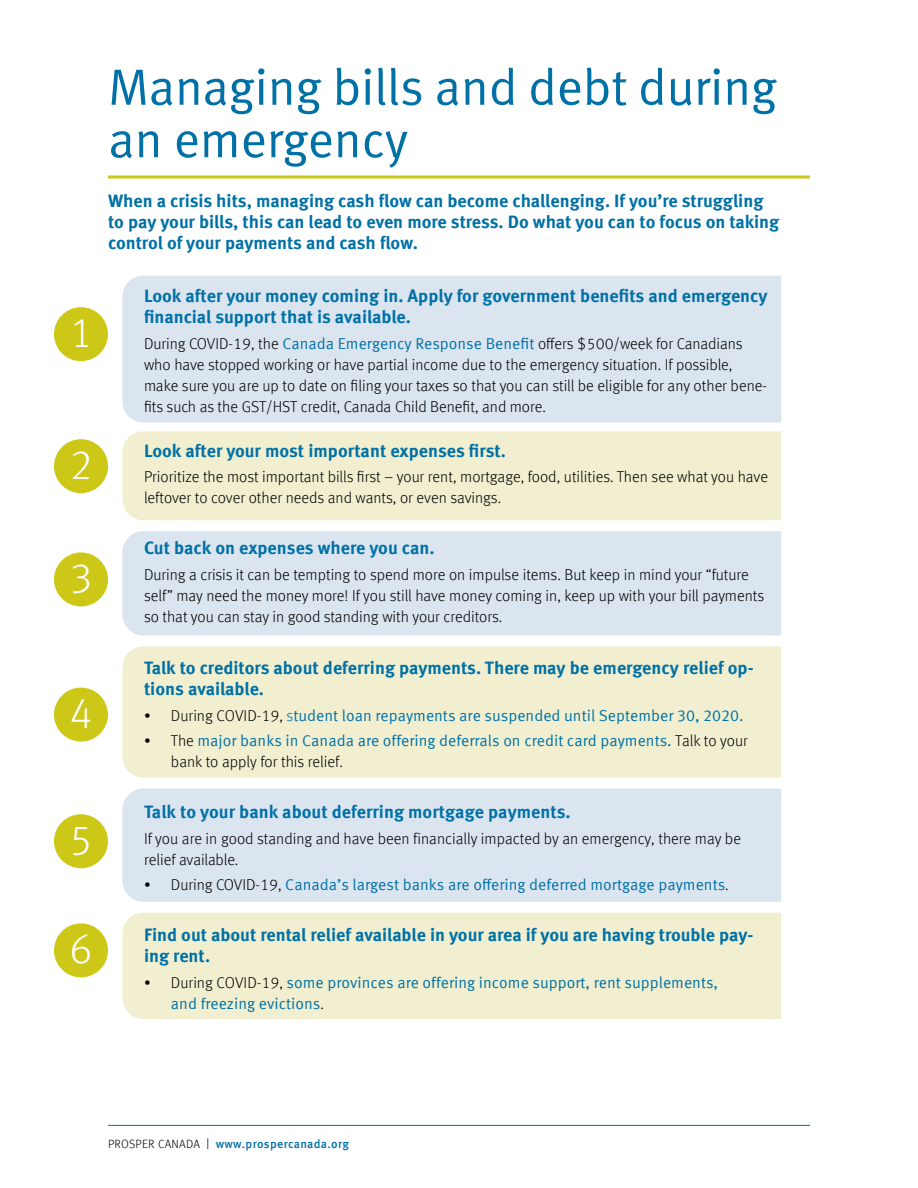
<style>
.page{position:relative;width:918px;height:1188px;background:#fff}
.page>*{position:absolute;margin:0;border:0;box-sizing:border-box;transform-origin:0 0}
.t1{font:51px/52.5px "Meta Offc Norm";letter-spacing:-.01em;color:#0071a6}
.t2{font:300 42px "Meta Offc";color:#fff}
.t3{font:700 18px/21px "Meta Offc";color:#0071a6}
.t4{font:300 15.75px/21px "Meta Offc";color:#000}
.t5{font:15.75px "Meta Offc Norm";color:#0071a6}
.t6{font:15.75px/21px "Meta Offc Norm";color:#0071a5}
.t7{font:500 12px "Meta Offc";letter-spacing:.02em;color:#0071a6}
.s1{font-family:"Meta Offc Norm";font-weight:400;color:#0071a6}
.s2{font-family:"Meta Offc";font-weight:300;color:#000}
.s3{font-family:"Meta Offc";font-weight:300;color:#0071a5}
.s4{font-weight:300;color:#000}
.s5{font-weight:300;font-size:15.6px;color:#000}
</style>
<div class="page">
<hr style="left:108px;top:1125px;width:702px;height:1px;background:#0071a6">
<hr style="left:108px;top:176px;width:702px;height:2px;background:#cdc717">
<div style="left:122px;top:913px;width:659px;height:106px;background:#f1efcf"></div>
<div style="left:122px;top:789px;width:659px;height:113px;background:#dbe5f0"></div>
<div style="left:122px;top:431px;width:659px;height:89px;background:#f1efcf"></div>
<div style="left:122px;top:646px;width:659px;height:132px;background:#f1efcf"></div>
<div style="left:122px;top:531px;width:659px;height:105px;background:#dbe5f0"></div>
<div style="left:54px;top:439px;width:54px;height:54px;background:#cdc717;border-radius:50%"></div>
<div style="left:54px;top:307px;width:54px;height:54px;background:#cdc717;border-radius:50%"></div>
<div style="left:54px;top:552px;width:54px;height:54px;background:#cdc717;border-radius:50%"></div>
<div style="left:122px;top:276px;width:659px;height:147px;background:#dbe5f0"></div>
<div style="left:54px;top:688px;width:54px;height:54px;background:#cdc717;border-radius:50%"></div>
<div style="left:54px;top:814px;width:54px;height:54px;background:#cdc717;border-radius:50%"></div>
<div style="left:54px;top:923px;width:54px;height:54px;background:#cdc717;border-radius:50%"></div>
<h2 class="t2" style="left:69px;top:308px;width:25px">1</h2>
<h2 class="t2" style="left:69px;top:440px;width:25px">2</h2>
<h2 class="t2" style="left:69px;top:553px;width:25px">3</h2>
<h2 class="t2" style="left:69px;top:689px;width:25px">4</h2>
<h2 class="t2" style="left:69px;top:815px;width:25px">5</h2>
<h2 class="t2" style="left:69px;top:924px;width:25px">6</h2>
<h1 class="t1" style="left:108px;top:62px;width:671px">Managing bills and debt during an emergency</h1>
<p class="t3" style="left:108px;top:191px;width:673px">When a crisis hits, managing cash flow can become challenging. If you’re struggling to pay your bills, this can lead to even more stress. Do what you can to focus on taking control of your payments and cash flow.</p>
<p class="t3" style="left:144px;top:286px;width:625px">Look after your money coming in. Apply for government benefits and emergency financial support that is available.</p>
<p class="t4" style="left:144px;top:333px;width:625px">During COVID-19, the <span class="s1">Canada Emergency Response Benefit</span> offers $500/week for Canadians who have stopped working or have partial income due to the emergency situation. If possible, make sure you are up to date on filing your taxes so that you can still be eligible for any other bene&shy;fits such as the GST/HST credit, Canada Child Benefit, and more.</p>
<p class="t3" style="left:144px;top:440px;width:364px">Look after your most important expenses first.</p>
<p class="t4" style="left:144px;top:467px;width:626px">Prioritize the most important bills first – your rent, mortgage, food, utilities. Then see what you have leftover to cover other needs and wants, or even savings.</p>
<p class="t3" style="left:144px;top:538px;width:292px">Cut back on expenses where you can.</p>
<p class="t4" style="left:144px;top:564px;width:622px">During a crisis it can be tempting to spend more on impulse items. But keep in mind your “future self” may need the money more! If you still have money coming in, keep up with your bill payments so that you can stay in good standing with your creditors.</p>
<p class="t3" style="left:144px;top:658px;width:611px">Talk to creditors about deferring payments. There may be emergency relief op&shy;tions available.</p>
<p class="t5" style="left:144px;top:706px;width:601px"><span class="s2">• During COVID-19,</span> <span class="s3">s</span>tudent loan repayments are suspended until September 30, 2020.</p>
<p class="t5" style="left:144px;top:732px;width:606px"><span class="s2">• The</span> major banks in Canada are offering deferrals on credit card payments. <span class="s2">Talk to your</span></p>
<p class="t4" style="left:171px;top:752px;width:173px">bank to apply for this relief.</p>
<p class="t3" style="left:144px;top:802px;width:428px">Talk to your bank about deferring mortgage payments.</p>
<p class="t4" style="left:144px;top:828px;width:599px">If you are in good standing and have been financially impacted by an emergency, there may be relief available.</p>
<p class="t5" style="left:144px;top:876px;width:586px"><span class="s2">• During COVID-19,</span> Canada’s largest banks are offering deferred mortgage payments<span class="s2">.</span></p>
<p class="t3" style="left:144px;top:925px;width:611px">Find out about rental relief available in your area if you are having trouble pay&shy;ing rent.</p>
<p class="t6" style="left:171px;top:972px;width:549px;text-indent:-27px"><span class="s2">• During COVID-19,</span> some provinces are offering income support, rent supplements, and freezing evictions<span class="s2">.</span></p>
<p class="t7" style="left:108px;top:1136px;width:243px"><span class="s4">PROSPER CANADA</span> <span class="s5">I</span> www.prospercanada.org</p>
</div>
